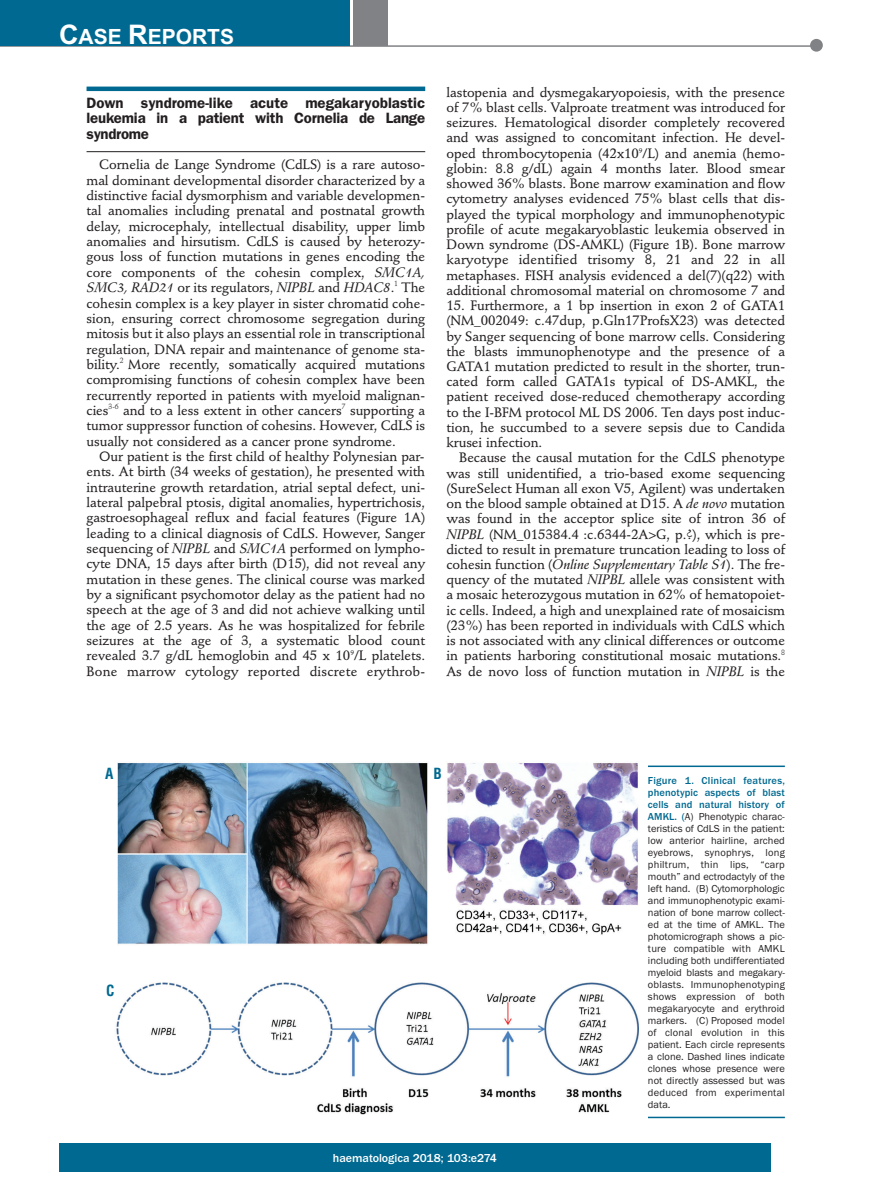
<style>
.page{position:relative;width:893px;height:1191px;background:#fff}
.page>*{position:absolute;margin:0;border:0;box-sizing:border-box;transform-origin:0 0}
.t1{font:700 21px "Arial";color:#fff}
.t2{font:600 15px/15.3px "Franklin Gothic";letter-spacing:-.015em;color:#231f20;text-align:justify}
.t3{font:700 condensed 15px "Helvetica";color:#006991}
.t4{font:500 13.5px/15.3px "Stempel Schneidler";letter-spacing:-.005em;color:#231f20;text-align:justify}
.t5{font:italic 13.5px "Stempel Schneidler Med";letter-spacing:-.005em;color:#231f20}
.t6{font:500 12px "Franklin Gothic";color:#fff}
.t7{font:10.5px/12px "Franklin Gothic";color:#231f20;text-align:justify}
.s1{font-size:27px}
.s2{font-family:"Stempel Schneidler Med";font-weight:400;font-style:italic}
.s3{font-family:"Stempel Schneidler";font-weight:500;font-style:normal}
.s4{font-weight:500;color:#006991}
</style>
<div class="page">
<hr style="left:87px;top:87px;width:338px;height:4px;background:#006991">
<hr style="left:87px;top:151px;width:338px;height:1px;background:#231f20">
<div style="left:59px;top:1143px;width:712px;height:28px;background:#006991"></div>
<hr style="left:0;top:45px;width:820px;height:2px;background:#808285">
<div style="left:810px;top:39px;width:13px;height:13px;background:#808285;border-radius:50%"></div>
<div style="left:354px;top:0;width:34px;height:45px;background:#808285"></div>
<div style="left:0;top:0;width:350px;height:45px;background:#006991"></div>
<img style="left:116px;top:762px;width:523px;height:353px">
<hr style="left:648px;top:765px;width:137px;height:2px;background:#006991">
<hr style="left:648px;top:1116px;width:137px;height:2px;background:#006991">
<h1 class="t1" style="left:59px;top:25px;width:176px"><span class="s1">C</span>ASE <span class="s1">R</span>EPORTS</h1>
<p class="t2" style="left:87px;top:97px;width:340px">Down syndrome-like acute megakaryoblastic leukemia in a patient with Cornelia de Lange syndrome</p>
<p class="t4" style="left:87px;top:158px;width:340px;text-indent:13px">Cornelia de Lange Syndrome (CdLS) is a rare autoso&shy;mal dominant developmental disorder characterized by a distinctive facial dysmorphism and variable developmen&shy;tal anomalies including prenatal and postnatal growth delay, microcephaly, intellectual disability, upper limb anomalies and hirsutism. CdLS is caused by heterozy&shy;gous loss of function mutations in genes encoding the core components of the cohesin complex, <span class="s2">SMC1A, SMC3, RAD21</span> or its regulators, <span class="s2">NIPBL</span> and <span class="s2">HDAC8</span>.<sup>1</sup> The cohesin complex is a key player in sister chromatid cohe&shy;sion, ensuring correct chromosome segregation during mitosis but it also plays an essential role in transcriptional regulation, DNA repair and maintenance of genome sta&shy;bility.<sup>2</sup> More recently, somatically acquired mutations compromising functions of cohesin complex have been recurrently reported in patients with myeloid malignan&shy;cies<sup>3-6</sup> and to a less extent in other cancers<sup>7</sup> supporting a tumor suppressor function of cohesins. However, CdLS is usually not considered as a cancer prone syndrome.</p>
<p class="t4" style="left:87px;top:450px;width:340px;text-indent:13px">Our patient is the first child of healthy Polynesian par&shy;ents. At birth (34 weeks of gestation), he presented with intrauterine growth retardation, atrial septal defect, uni&shy;lateral palpebral ptosis, digital anomalies, hypertrichosis, gastroesophageal reflux and facial features (Figure 1A) leading to a clinical diagnosis of CdLS. However, Sanger sequencing of <span class="s2">NIPBL</span> and <span class="s2">SMC1A</span> performed on lympho&shy;cyte DNA, 15 days after birth (D15), did not reveal any mutation in these genes. The clinical course was marked by a significant psychomotor delay as the patient had no speech at the age of 3 and did not achieve walking until the age of 2.5 years. As he was hospitalized for febrile seizures at the age of 3, a systematic blood count revealed 3.7 g/dL hemoglobin and 45 x 10<sup>9</sup>/L platelets.<br>Bone marrow cytology reported discrete erythrob-</p>
<p class="t4" style="left:446px;top:86px;width:340px">lastopenia and dysmegakaryopoiesis, with the presence of 7% blast cells. Valproate treatment was introduced for seizures. Hematological disorder completely recovered and was assigned to concomitant infection. He devel&shy;oped thrombocytopenia (42x10<sup>9</sup>/L) and anemia (hemo&shy;globin: 8.8 g/dL) again 4 months later. Blood smear showed 36% blasts. Bone marrow examination and flow cytometry analyses evidenced 75% blast cells that dis&shy;played the typical morphology and immunophenotypic profile of acute megakaryoblastic leukemia observed in Down syndrome (DS-AMKL) (Figure 1B). Bone marrow karyotype identified trisomy 8, 21 and 22 in all metaphases. FISH analysis evidenced a del(7)(q22) with additional chromosomal material on chromosome 7 and</p>
<p class="t4" style="left:446px;top:299px;width:340px">15. Furthermore, a 1 bp insertion in exon 2 of GATA1 (NM_002049: c.47dup, p.Gln17ProfsX23) was detected by Sanger sequencing of bone marrow cells. Considering the blasts immunophenotype and the presence of a GATA1 mutation predicted to result in the shorter, trun&shy;cated form called GATA1s typical of DS-AMKL, the patient received dose-reduced chemotherapy according to the I-BFM protocol ML DS 2006. Ten days post induc&shy;tion, he succumbed to a severe sepsis due to Candida krusei infection.</p>
<p class="t4" style="left:446px;top:451px;width:340px;text-indent:13px">Because the causal mutation for the CdLS phenotype was still unidentified, a trio-based exome sequencing (SureSelect Human all exon V5, Agilent) was undertaken on the blood sample obtained at D15. A <span class="s2">de novo</span> mutation was found in the acceptor splice site of intron 36 of <span class="s2">NIPBL</span> (NM_015384.4 :c.6344-2A&gt;G, p.?), which is pre&shy;dicted to result in premature truncation leading to loss of</p>
<p class="t5" style="left:446px;top:559px;width:340px"><span class="s3">cohesin function (</span>Online Supplementary Table S1<span class="s3">). The fre-</span></p>
<p class="t4" style="left:446px;top:573px;width:340px">quency of the mutated <span class="s2">NIPBL</span> allele was consistent with a mosaic heterozygous mutation in 62% of hematopoiet&shy;ic cells. Indeed, a high and unexplained rate of mosaicism (23%) has been reported in individuals with CdLS which is not associated with any clinical differences or outcome in patients harboring constitutional mosaic mutations.<sup>8<br></sup>As de novo loss of function mutation in <span class="s2">NIPBL</span> is the</p>
<p class="t3" style="left:105px;top:764px;width:10px">A</p>
<p class="t3" style="left:433px;top:765px;width:10px">B</p>
<p class="t3" style="left:106px;top:982px;width:10px">C</p>
<p class="t6" style="left:333px;top:1150px;width:166px">haematologica 2018; 103:e274</p>
<p class="t7" style="left:648px;top:774px;width:139px"><span class="s4">Figure 1. Clinical features, phenotypic aspects of blast cells and natural history of AMKL. (</span>A) Phenotypic charac&shy;teristics of CdLS in the patient: low anterior hairline, arched eyebrows, synophrys, long philtrum, thin lips, “carp mouth” and ectrodactyly of the left hand. (B) Cytomorphologic and immunophenotypic exami&shy;nation of bone marrow collect&shy;ed at the time of AMKL. The photomicrograph shows a pic&shy;ture compatible with AMKL including both undifferentiated myeloid blasts and megakary&shy;oblasts. Immunophenotyping shows expression of both megakaryocyte and erythroid markers. (C) Proposed model of clonal evolution in this patient. Each circle represents a clone. Dashed lines indicate clones whose presence were not directly assessed but was deduced from experimental data.</p>
</div>
